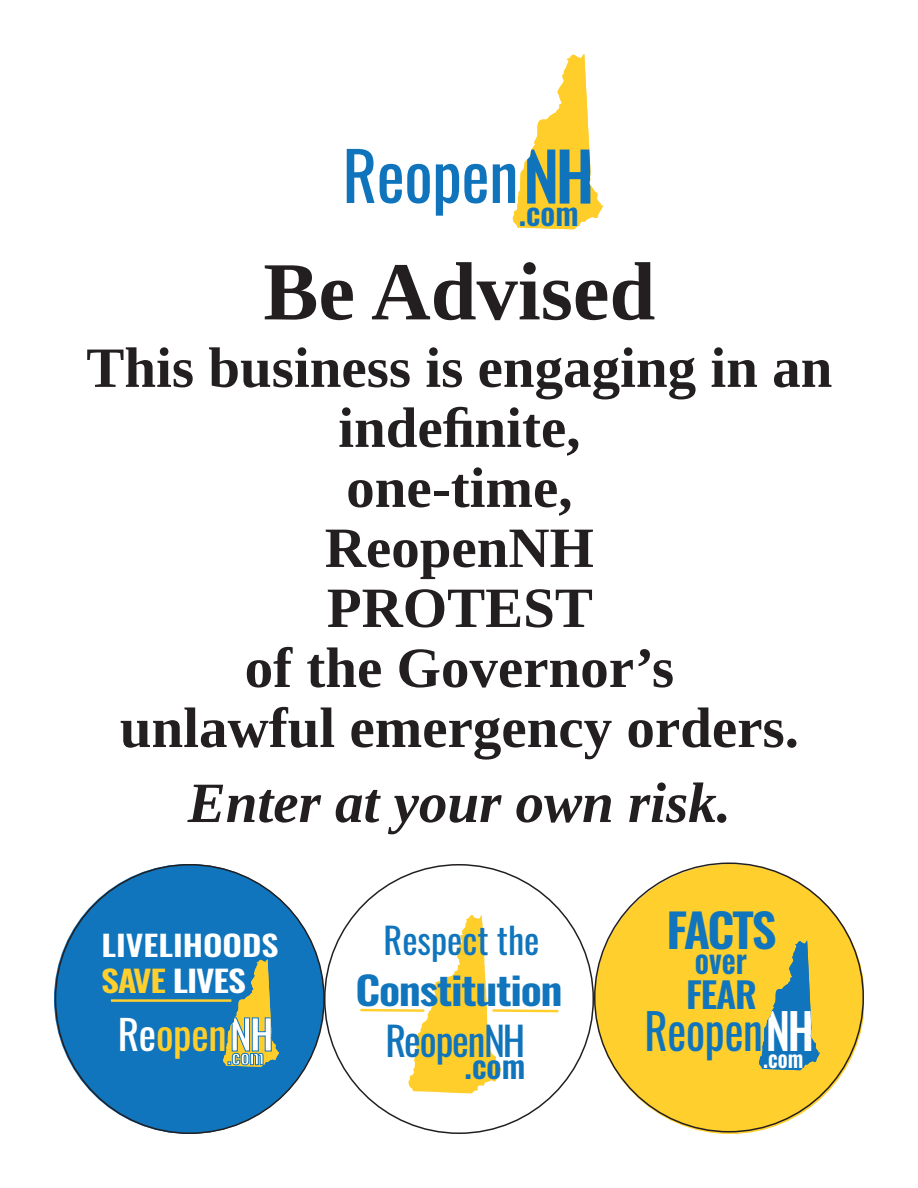
<style>
.page{position:relative;width:918px;height:1188px;background:#fff}
.page>*{position:absolute;margin:0;border:0;box-sizing:border-box;transform-origin:0 0}
.t1{font:700 82.5px "Liberation Serif";color:#231f20}
.t2{font:66.75px "Oswald";letter-spacing:-.005em;color:#1074bc}
.t3{font:700 57px/60px "Liberation Serif";color:#231f20;text-align:center}
.t4{font:italic 700 57px "Liberation Serif";color:#231f20}
.t5{font:49.35px "Oswald";letter-spacing:-.005em;color:#1074bc;scale:.91 1}
.t6{font:600 46.35px "Oswald";letter-spacing:-.05em;color:#1075bc;scale:1.06 1}
.t7{font:40.8px "Oswald";letter-spacing:-.005em;color:#ffce2b}
.t8{font:39.9px "Oswald";letter-spacing:-.03em;color:#1074bc}
.t9{font:600 38.7px "Oswald";letter-spacing:-.03em;color:#1075bc;scale:1.16 1}
.t10{font:36.3px "Oswald";color:#1075bc}
.t11{font:600 35.4px "Oswald";color:#1075bc;scale:1.06 1}
.t12{font:600 33.45px "Oswald";color:#1075bc;scale:.91 1}
.t13{font:600 31.95px "Oswald";color:#1074bc}
.t14{font:600 30px "Oswald";letter-spacing:-.03em;color:#fff;scale:1.18 1}
.t15{font:600 28.8px "Oswald";color:#fff;scale:1.18 1}
.s1{font-weight:500}
.s2{color:#ffcf2d}
.s3{color:#fff}
.s4{font-weight:500;color:#fff}
</style>
<div class="page">
<div style="left:54px;top:864px;width:270px;height:270px;background:#1075bc;border-radius:50%"></div>
<svg style="left:223px;top:959px;width:56px;height:108px"></svg>
<hr style="left:111px;top:999px;width:120px;height:3px;background:#ffcf2d">
<div style="left:595px;top:864px;width:269px;height:270px;background:#ffcf2d;border-radius:50%"></div>
<svg style="left:620px;top:906px;width:200px;height:165px"></svg>
<hr style="left:628px;top:993px;width:144px;height:2px;background:#ffcf2d">
<svg style="left:358px;top:915px;width:203px;height:178px"></svg>
<svg style="left:513px;top:54px;width:90px;height:175px"></svg>
<p class="t2" style="left:343px;top:116px;width:254px">Reopen<span class="s1">NH</span><sub>.com</sub></p>
<h1 class="t1" style="left:263px;top:236px;width:393px">Be Advised</h1>
<p class="t3" style="left:86px;top:337px;width:748px">This business is engaging in an indefinite,<br>one-time,<br>ReopenNH<br>PROTEST<br>of the Governor’s<br>unlawful emergency orders.</p>
<p class="t4" style="left:188px;top:766px;width:545px">Enter at your own risk.</p>
<p class="t15" style="left:102px;top:931px;width:152px">LIVELIHOODS</p>
<p class="t14" style="left:101px;top:965px;width:124px"><span class="s2">SAVE</span> LIVES</p>
<p class="t7" style="left:118px;top:998px;width:158px"><span class="s3">Re</span>open<span class="s4">NH</span><sub>.com</sub></p>
<p class="t10" style="left:384px;top:908px;width:157px">Respect the</p>
<p class="t9" style="left:355px;top:970px;width:180px">Constitution</p>
<p class="t8" style="left:386px;top:1005px;width:141px">ReopenNH</p>
<p class="t13" style="left:465px;top:1049px;width:62px">.com</p>
<p class="t6" style="left:667px;top:906px;width:105px">FACTS</p>
<p class="t11" style="left:686px;top:976px;width:69px">FEAR</p>
<p class="t12" style="left:695px;top:943px;width:59px">over</p>
<p class="t5" style="left:645px;top:987px;width:188px">Reopen<span class="s4">NH</span><sub>.com</sub></p>
</div>
